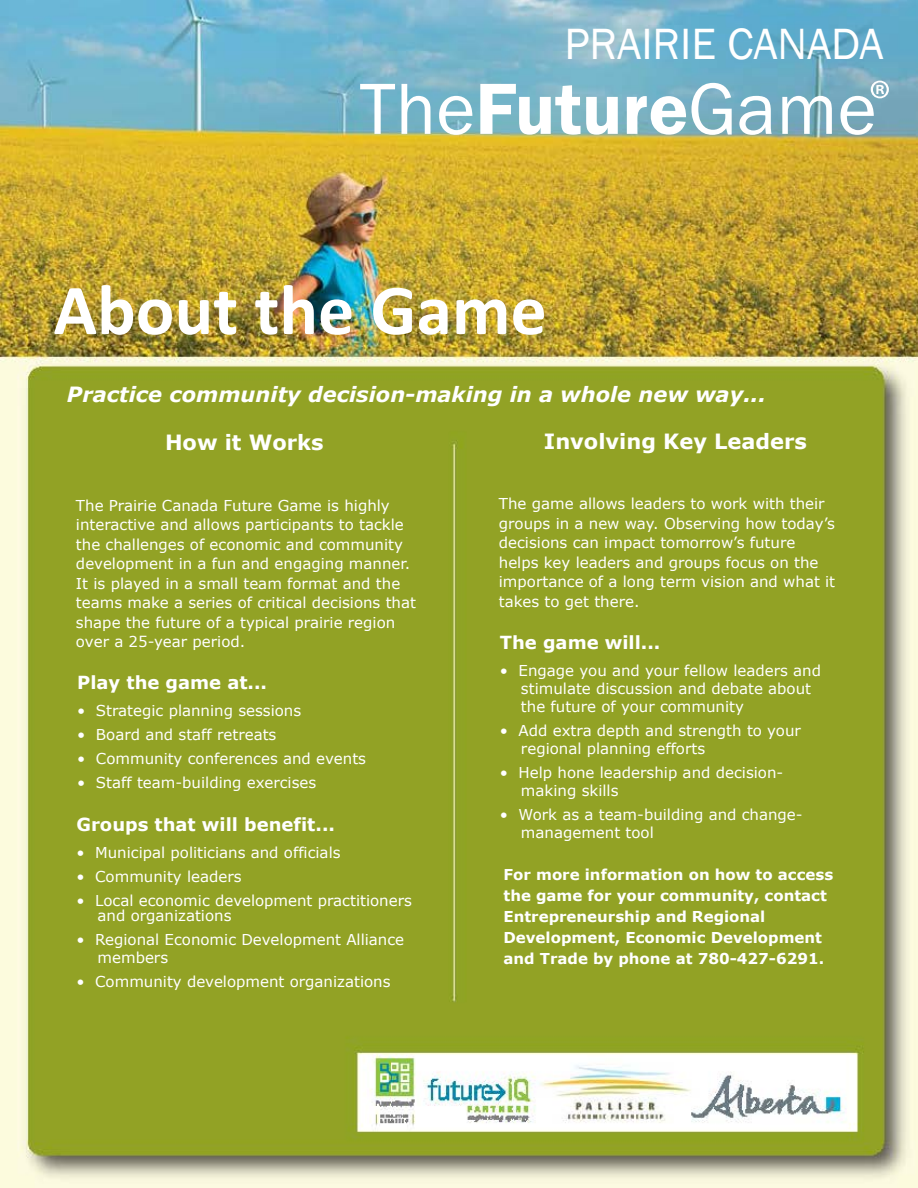
<style>
.page{position:relative;width:918px;height:1188px;background:#fff}
.page>*{position:absolute;margin:0;border:0;box-sizing:border-box;transform-origin:0 0}
.t1{font:75px "Franklin Gothic";color:#fff}
.t2{font:700 72px "Calibri";color:#fff}
.t3{font:54px "Myriad Pro";color:#fff}
.t4{font:45px "Franklin Gothic";color:#fff}
.t5{font:italic 700 21px "Verdana";color:#fff}
.t6{font:700 21px "Verdana";color:#fff}
.t7{font:700 18px "Verdana";color:#fff}
.t8{font:15px/19.5px "Verdana";color:#fff}
.t9{font:700 15px/21px "Verdana";color:#fff}
.s1{font-weight:600}
.s2{font-style:inherit}
</style>
<div class="page">
<img style="left:0;top:0;width:918px;height:1188px">
<img style="left:0;top:171px;width:916px;height:209px">
<img style="left:549px;top:1071px;width:73px;height:22px">
<img style="left:374px;top:1056px;width:43px;height:50px">
<h3 class="t4" style="left:565px;top:16px;width:321px">PRAIRIE CANADA</h3>
<h3 class="t3" style="left:869px;top:66px;width:24px">®</h3>
<h1 class="t1" style="left:359px;top:62px;width:519px">The<span class="s1">Future</span>Game</h1>
<h2 class="t2" style="left:54px;top:264px;width:495px">About the Game</h2>
<h3 class="t5" style="left:67px;top:379px;width:701px">Practice community decision-making in a whole new way...</h3>
<h3 class="t6" style="left:165px;top:428px;width:160px">How it Works</h3>
<h3 class="t6" style="left:544px;top:427px;width:265px">Involving Key Leaders</h3>
<p class="t8" style="left:76px;top:495px;width:342px">The Prairie Canada Future Game is highly interactive and allows participants to tackle the challenges of economic and community development in a fun and engaging manner.<br>It is played in a small team format and the teams make a series of critical decisions that shape the future of a typical prairie region over a 25-year period.</p>
<p class="t8" style="left:499px;top:494px;width:338px">The game allows leaders to work with their groups in a new way. Observing how today’s decisions can impact tomorrow’s future helps key leaders and groups focus on the importance of a long term vision and what it takes to get there.</p>
<p class="t7" style="left:500px;top:629px;width:162px">The game will...</p>
<p class="t8" style="left:521px;top:661px;width:302px;line-height:18px;text-indent:-21px">• Engage you and your fellow leaders and stimulate discussion and debate about the future of your community</p>
<p class="t8" style="left:521px;top:721px;width:282px;line-height:18px;text-indent:-21px">• Add extra depth and strength to your regional planning efforts</p>
<p class="t8" style="left:521px;top:763px;width:264px;line-height:18px;text-indent:-21px">• Help hone leadership and decision&shy;making skills</p>
<p class="t8" style="left:521px;top:805px;width:283px;line-height:18px;text-indent:-21px">• Work as a team-building and change&shy;management tool</p>
<p class="t9" style="left:504px;top:863px;width:331px">For more information on how to access the game for your community, contact Entrepreneurship and Regional Development, <span class="s2">Economic Development and Trade</span> by phone at 780-427-6291.</p>
<p class="t7" style="left:77px;top:670px;width:191px">Play the game at...</p>
<p class="t8" style="left:77px;top:700px;width:226px">• Strategic planning sessions</p>
<p class="t8" style="left:77px;top:724px;width:201px">• Board and staff retreats</p>
<p class="t8" style="left:77px;top:748px;width:290px">• Community conferences and events</p>
<p class="t8" style="left:77px;top:772px;width:241px">• Staff team-building exercises</p>
<p class="t7" style="left:76px;top:812px;width:260px">Groups that will benefit...</p>
<p class="t8" style="left:76px;top:842px;width:266px">• Municipal politicians and officials</p>
<p class="t8" style="left:76px;top:866px;width:167px">• Community leaders</p>
<p class="t8" style="left:98px;top:893px;width:316px;line-height:15px;text-indent:-21px">• Local economic development practitioners and organizations</p>
<p class="t8" style="left:98px;top:930px;width:308px;line-height:18px;text-indent:-21px">• Regional Economic Development Alliance members</p>
<p class="t8" style="left:76px;top:971px;width:316px">• Community development organizations</p>
</div>
